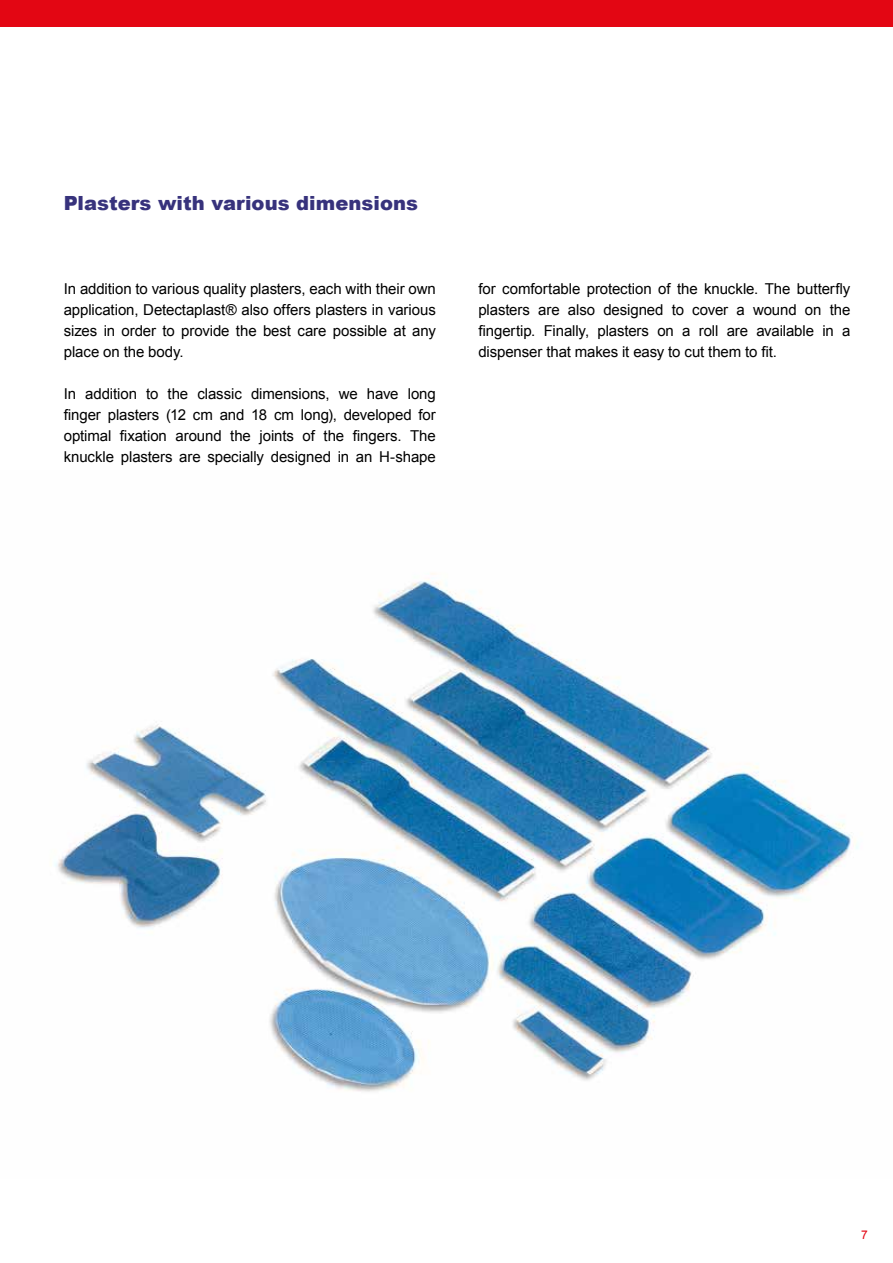
<style>
.page{position:relative;width:893px;height:1263px;background:#fff}
.page>*{position:absolute;margin:0;border:0;box-sizing:border-box;transform-origin:0 0}
.t1{font:900 19.5px "Arial";letter-spacing:.005em;color:#37327c}
.t2{font:15px/21px "Arial";letter-spacing:-.01em;color:#000;text-align:justify}
.t3{font:12px "Arial";color:#e30613}
</style>
<div class="page">
<img style="left:54px;top:573px;width:805px;height:519px">
<div style="left:0;top:0;width:893px;height:27px;background:#e30613"></div>
<h1 class="t1" style="left:64px;top:189px;width:356px">Plasters with various dimensions</h1>
<p class="t2" style="left:64px;top:278px;width:374px">In addition to various quality plasters, each with their own application, Detectaplast® also offers plasters in various sizes in order to provide the best care possible at any place on the body.</p>
<p class="t2" style="left:64px;top:383px;width:374px">In addition to the classic dimensions, we have long finger plasters (12 cm and 18 cm long), developed for optimal fixation around the joints of the fingers. The knuckle plasters are specially designed in an H-shape</p>
<p class="t2" style="left:478px;top:278px;width:374px">for comfortable protection of the knuckle. The butterfly plasters are also designed to cover a wound on the fingertip. Finally, plasters on a roll are available in a dispenser that makes it easy to cut them to fit.</p>
<p class="t3" style="left:861px;top:1227px;width:8px">7</p>
</div>
